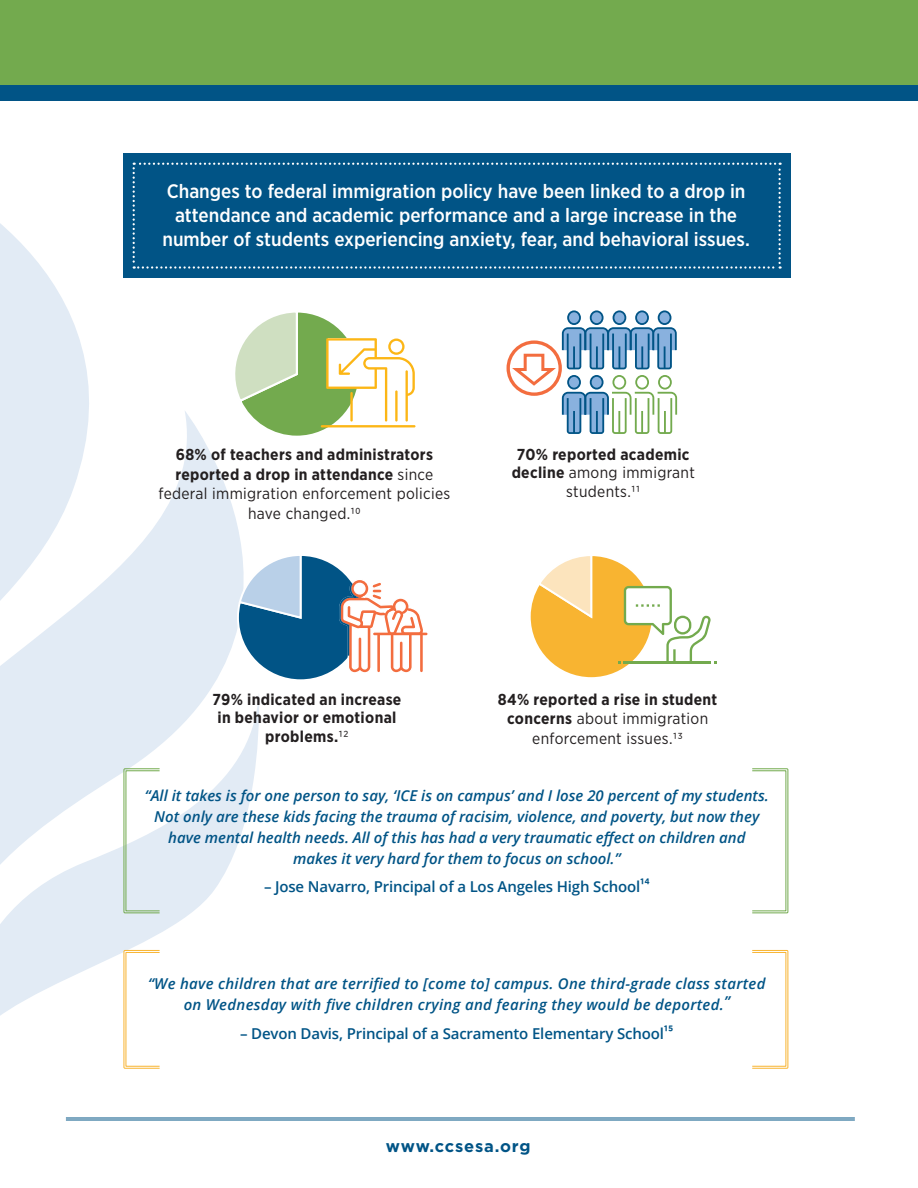
<style>
.page{position:relative;width:918px;height:1188px;background:#fff}
.page>*{position:absolute;margin:0;border:0;box-sizing:border-box;transform-origin:0 0}
.t1{font:500 19.5px/24px "Gotham Narrow";color:#fff;text-align:center}
.t2{font:700 16.5px "Gotham";letter-spacing:.05em;color:#015486}
.t3{font:15.9px/19.5px "Gotham Narrow";letter-spacing:.02em;color:#231f20;text-align:center}
.t4{font:700 15.9px/18px "Gotham Narrow";letter-spacing:.02em;color:#231f20;text-align:center}
.t5{font:italic 600 15px/21px "Open Sans";color:#015486;text-align:center}
.t6{font:italic 600 15px/21px "Open Sans";letter-spacing:.02em;color:#015486;text-align:center}
.t7{font:600 15px "Open Sans";letter-spacing:-.01em;color:#015486}
.s1{font-weight:700}
.s2{font-weight:400}
</style>
<div class="page">
<svg style="left:0;top:223px;width:89px;height:187px;fill:#e2ebf5"></svg>
<svg style="left:0;top:410px;width:353px;height:710px"></svg>
<div style="left:0;top:0;width:918px;height:93px;background:#73aa4e"></div>
<hr style="left:66px;top:1118px;width:789px;height:1px;background:#015486">
<hr style="left:66px;top:1120px;width:789px;height:1px;background:#015486">
<div style="left:0;top:85px;width:918px;height:15px;background:#015486"></div>
<svg style="left:225px;top:312px;width:191px;height:127px"></svg>
<svg style="left:236px;top:553px;width:192px;height:129px"></svg>
<svg style="left:530px;top:556px;width:187px;height:122px"></svg>
<svg style="left:123px;top:768px;width:38px;height:146px"></svg>
<svg style="left:752px;top:768px;width:37px;height:146px"></svg>
<svg style="left:123px;top:949px;width:38px;height:120px"></svg>
<svg style="left:752px;top:950px;width:37px;height:119px"></svg>
<div style="left:123px;top:153px;width:668px;height:125px;background:#015486"></div>
<svg style="left:133px;top:163px;width:648px;height:106px"></svg>
<svg style="left:506px;top:310px;width:171px;height:124px"></svg>
<h1 class="t1" style="left:162px;top:179px;width:589px">Changes to federal immigration policy have been linked to a drop in attendance and academic performance and a large increase in the number of students experiencing anxiety, fear, and behavioral issues.</h1>
<p class="t3" style="left:158px;top:445px;width:293px"><span class="s1">68% of teachers and administrators reported a drop in attendance</span> since federal immigration enforcement policies have changed.10</p>
<p class="t4" style="left:512px;top:445px;width:185px">70% reported academic decline <span class="s2">among immigrant</span></p>
<p class="t3" style="left:566px;top:482px;width:76px">students.11</p>
<p class="t4" style="left:213px;top:690px;width:190px">79% indicated an increase in behavior or emotional</p>
<p class="t4" style="left:265px;top:727px;width:85px">problems.<span class="s2">12</span></p>
<p class="t3" style="left:498px;top:689px;width:221px"><span class="s1">84% reported a rise in student concerns</span> about immigration enforcement issues.13</p>
<p class="t5" style="left:145px;top:785px;width:625px">“All it takes is for one person to say, ‘ICE is on campus’ and I lose 20 percent of my students.<br>Not only are these kids facing the trauma of racisim, violence, and poverty, but now they have mental health needs. All of this has had a very traumatic effect on children and makes it very hard for them to focus on school.”</p>
<p class="t7" style="left:264px;top:877px;width:387px">– Jose Navarro, Principal of a Los Angeles High School<sup>14</sup></p>
<p class="t6" style="left:148px;top:973px;width:619px">“We have children that are terrified to [come to] campus. One third-grade class started on Wednesday with five children crying and fearing they would be deported.”</p>
<p class="t7" style="left:240px;top:1023px;width:435px">– Devon Davis, Principal of a Sacramento Elementary School<sup>15</sup></p>
<p class="t2" style="left:386px;top:1135px;width:146px">www.ccsesa.org</p>
</div>
